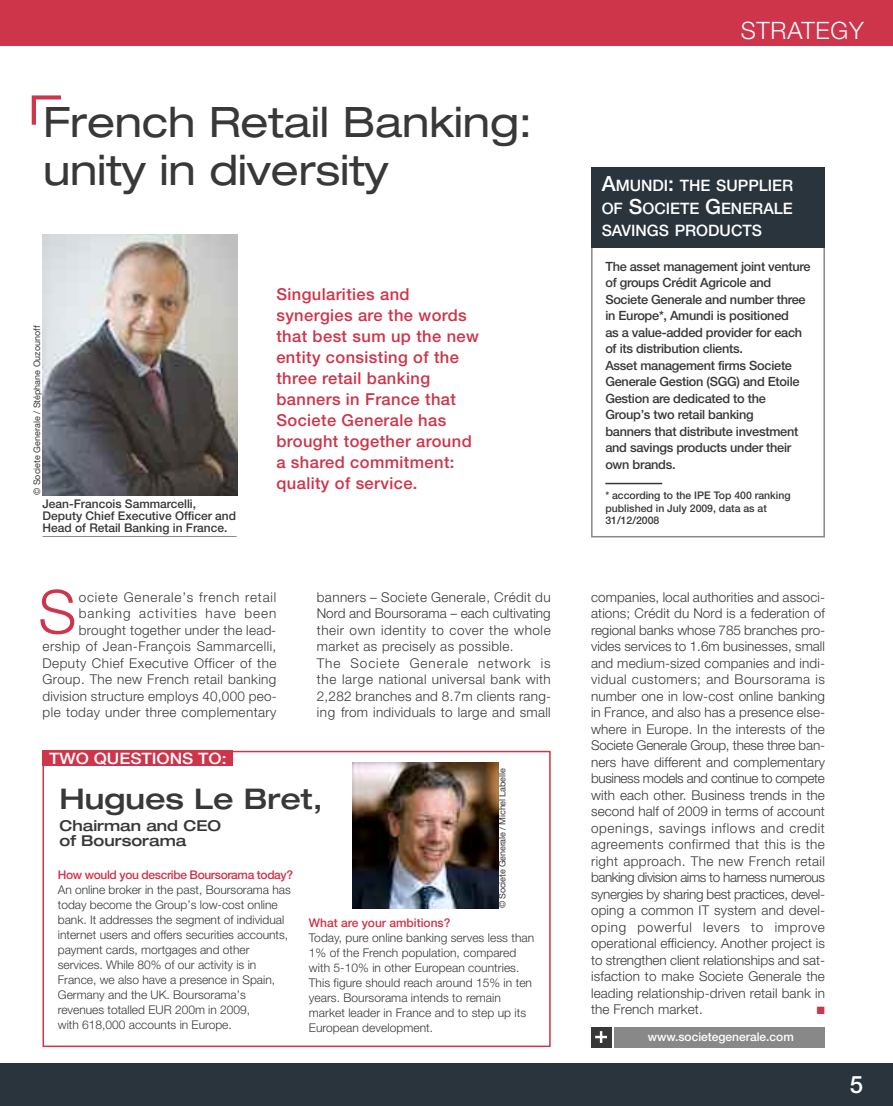
<style>
.page{position:relative;width:893px;height:1106px;background:#fff}
.page>*{position:absolute;margin:0;border:0;box-sizing:border-box;transform-origin:0 0}
.t1{font:300 60.6px "Helvetica Neue";color:#ce344a}
.t2{font:expanded 42px/48px "Helvetica Neue";letter-spacing:-.005em;color:#393839}
.t3{font:500 expanded 28.5px "Helvetica Neue";color:#393839}
.t4{font:300 24px "Helvetica Neue";letter-spacing:.03em;color:#fff}
.t5{font:500 24px "Helvetica Neue";color:#fff}
.t6{font:500 16.5px/21px "Helvetica Neue";letter-spacing:.025em;color:#ce344a}
.t7{font:500 15.75px/22.5px "Helvetica Neue";color:#fff;text-align:justify}
.t8{font:500 15.75px "Helvetica Neue";color:#fff;scale:1.1 1}
.t9{font:500 expanded 15px/15px "Helvetica Neue";color:#393839}
.t10{font:300 13.5px/16.5px "Helvetica Neue";letter-spacing:.03em;color:#393839;text-align:right}
.t11{font:500 12.75px/16.5px "Helvetica Neue";letter-spacing:-.02em;color:#393839}
.t12{font:300 12px/15px "Helvetica Neue";color:#393839}
.t13{font:500 12px/12px "Helvetica Neue";color:#393839}
.t14{font:500 12px "Helvetica Neue";letter-spacing:-.03em;color:#ce344a}
.t15{font:500 12px "Helvetica Neue";color:#fff}
.t16{font:500 12px "Helvetica Neue";color:#ce344a}
.t17{font:500 10.5px/12.6px "Helvetica Neue";color:#393839}
.t18{font:10.5px "Zapf Dingbats";color:#ce344a}
.t19{font:9px "Helvetica Neue";color:#393839}
.s1{font-size:21px}
</style>
<div class="page">
<img style="left:353px;top:763px;width:145px;height:145px">
<div style="left:43px;top:750px;width:508px;height:297px;border:2px solid #ce344a"></div>
<div style="left:0;top:1063px;width:893px;height:43px;background:#2a343c"></div>
<div style="left:0;top:0;width:893px;height:46px;background:#ce344a"></div>
<svg style="left:32px;top:95px;width:29px;height:30px"></svg>
<div style="left:43px;top:750px;width:190px;height:15px;background:#ce344a"></div>
<div style="left:591px;top:1027px;width:20px;height:20px;background:#393839"></div>
<div style="left:614px;top:1027px;width:211px;height:20px;background:#888"></div>
<svg style="left:595px;top:1031px;width:12px;height:12px"></svg>
<div style="left:591px;top:206px;width:234px;height:331px;border:2px solid #888"></div>
<div style="left:591px;top:167px;width:234px;height:80px;background:#2a343c"></div>
<hr style="left:605px;top:483px;width:57px;height:1px;background:#393839">
<img style="left:43px;top:235px;width:194px;height:260px">
<hr style="left:43px;top:536px;width:194px;height:1px;background:#888">
<h2 class="t2" style="left:43px;top:102px;width:491px">French Retail Banking: unity in diversity</h2>
<p class="t19" style="left:34px;top:495px;width:171px;rotate:-90deg">© Societe Generale / Stéphane Ouzounoff</p>
<p class="t13" style="left:43px;top:498px;width:195px">Jean-Francois Sammarcelli,<br>Deputy Chief Executive Officer and<br>Head of Retail Banking in France.</p>
<p class="t6" style="left:276px;top:285px;width:204px">Singularities and synergies are the words that best sum up the new entity consisting of the three retail banking banners in France that<br>Societe Generale has brought together around a shared commitment: quality of service.</p>
<h3 class="t4" style="left:741px;top:21px;width:124px">STRATEGY</h3>
<p class="t7" style="left:602px;top:176px;width:193px"><span class="s1">A</span>MUNDI<span class="s1">:</span> THE SUPPLIER OF <span class="s1">S</span>OCIETE <span class="s1">G</span>ENERALE SAVINGS PRODUCTS</p>
<p class="t11" style="left:605px;top:259px;width:207px">The asset management joint venture of groups Crédit Agricole and<br>Societe Generale and number three in Europe*, Amundi is positioned<br>as a value-added provider for each of its distribution clients.<br>Asset management firms Societe<br>Generale Gestion (SGG) and Etoile<br>Gestion are dedicated to the<br>Group’s two retail banking<br>banners that distribute investment and savings products under their own brands.</p>
<p class="t17" style="left:605px;top:490px;width:187px">* according to the IPE Top 400 ranking published in July 2009, data as at<br>31/12/2008</p>
<h1 class="t1" style="left:38px;top:590px;width:40px">S</h1>
<p class="t10" style="left:591px;top:590px;width:236px;text-align:justify">companies, local authorities and associ&shy;ations; Crédit du Nord is a federation of regional banks whose 785 branches pro&shy;vides services to 1.6m businesses, small and medium-sized companies and indi&shy;vidual customers; and Boursorama is number one in low-cost online banking in France, and also has a presence else&shy;where in Europe. In the interests of the Societe Generale Group, these three ban&shy;ners have different and complementary business models and continue to compete with each other. Business trends in the second half of 2009 in terms of account openings, savings inflows and credit agreements confirmed that this is the right approach. The new French retail banking division aims to harness numerous synergies by sharing best practices, devel&shy;oping a common IT system and devel&shy;oping powerful levers to improve operational efficiency. Another project is to strengthen client relationships and sat&shy;isfaction to make Societe Generale the leading relationship-driven retail bank in the French market.</p>
<p class="t10" style="left:43px;top:590px;width:236px">ociete Generale’s french retail banking activities have been brought together under the lead&shy;ership of Jean-François Sammarcelli, Deputy Chief Executive Officer of the Group. The new French retail banking division structure employs 40,000 peo&shy;ple today under three complementary</p>
<p class="t10" style="left:317px;top:590px;width:236px;text-align:left">banners – Societe Generale, Crédit du Nord and Boursorama – each cultivating their own identity to cover the whole market as precisely as possible.<br>The Societe Generale network is the large national universal bank with 2,282 branches and 8.7m clients rang&shy;ing from individuals to large and small</p>
<p class="t8" style="left:49px;top:752px;width:163px">TWO QUESTIONS TO:</p>
<p class="t19" style="left:499px;top:908px;width:141px;rotate:-90deg">© Societe Generale / Michel Labelle</p>
<h3 class="t3" style="left:60px;top:789px;width:265px">Hugues Le Bret,</h3>
<p class="t9" style="left:60px;top:819px;width:163px">Chairman and CEO of Boursorama</p>
<p class="t14" style="left:58px;top:870px;width:237px">How would you describe Boursorama today?</p>
<p class="t12" style="left:58px;top:883px;width:235px">An online broker in the past, Boursorama has today become the Group’s low-cost online bank. It addresses the segment of individual internet users and offers securities accounts, payment cards, mortgages and other services. While 80% of our activity is in France, we also have a presence in Spain, Germany and the UK. Boursorama’s revenues totalled EUR 200m in 2009,<br>with 618,000 accounts in Europe.</p>
<p class="t16" style="left:309px;top:918px;width:143px">What are your ambitions?</p>
<p class="t12" style="left:309px;top:931px;width:227px">Today, pure online banking serves less than 1% of the French population, compared with 5-10% in other European countries.<br>This figure should reach around 15% in ten years. Boursorama intends to remain market leader in France and to step up its European development.</p>
<p class="t18" style="left:817px;top:1004px;width:9px">■</p>
<p class="t15" style="left:648px;top:1032px;width:148px">www.societegenerale.com</p>
<h3 class="t5" style="left:850px;top:1076px;width:15px">5</h3>
</div>
